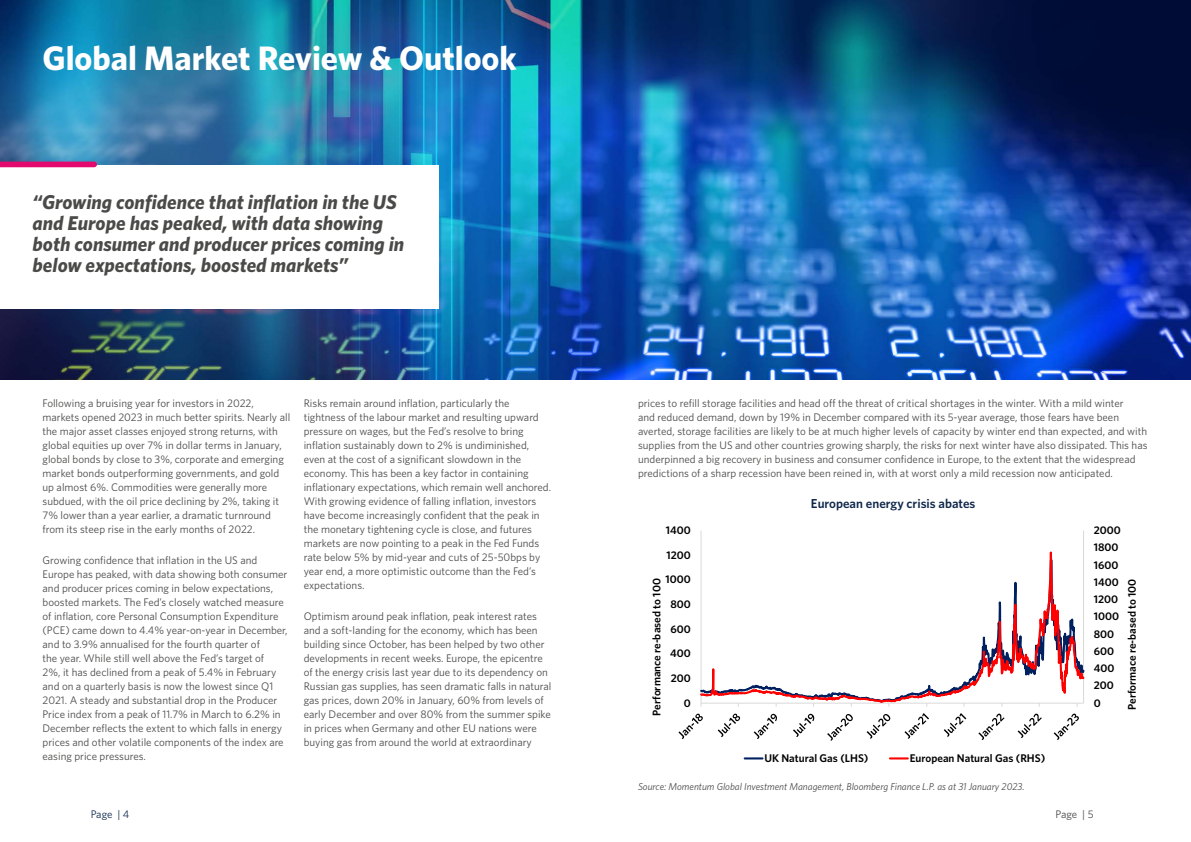
<style>
.page{position:relative;width:1191px;height:842px;background:#fff}
.page>*{position:absolute;margin:0;border:0;box-sizing:border-box;transform-origin:0 0}
.t1{font:700 34px "Whitney";color:#fff}
.t2{font:italic 700 20px/21px "Whitney";color:#4a4a49}
.t3{font:600 13px "Whitney";color:#10284c}
.t4{font:600 11.1px "Whitney";color:#000}
.t5{font:11px/14px "Whitney";color:#4a4a49}
.t6{font:11px "Whitney";color:#10284c}
.t7{font:italic 10px "Whitney";color:#4a4a49}
</style>
<div class="page">
<img style="left:0;top:0;width:1191px;height:380px">
<div style="left:0;top:166px;width:438px;height:143px;background:#fff"></div>
<svg style="left:0;top:162px;width:97px;height:5px"></svg>
<hr style="left:700px;top:531px;width:1px;height:172px;background:#d9d9d9">
<svg style="left:701px;top:530px;width:383px;height:174px"></svg>
<svg style="left:678px;top:714px;width:25px;height:25px"></svg>
<svg style="left:717px;top:714px;width:23px;height:23px"></svg>
<svg style="left:753px;top:714px;width:24px;height:25px"></svg>
<svg style="left:793px;top:714px;width:21px;height:23px"></svg>
<svg style="left:827px;top:714px;width:26px;height:27px"></svg>
<svg style="left:866px;top:714px;width:24px;height:25px"></svg>
<svg style="left:904px;top:713px;width:25px;height:26px"></svg>
<svg style="left:943px;top:713px;width:23px;height:24px"></svg>
<svg style="left:978px;top:714px;width:26px;height:26px"></svg>
<svg style="left:1017px;top:714px;width:24px;height:24px"></svg>
<svg style="left:1053px;top:714px;width:26px;height:26px"></svg>
<svg style="left:744px;top:757px;width:18px;height:2px"></svg>
<svg style="left:890px;top:757px;width:17px;height:2px"></svg>
<h1 class="t1" style="left:43px;top:35px;width:475px">Global Market Review &amp; Outlook</h1>
<h2 class="t2" style="left:33px;top:191px;width:373px">“Growing confidence that inflation in the US and Europe has peaked, with data showing both consumer and producer prices coming in below expectations, boosted markets”</h2>
<p class="t5" style="left:43px;top:396px;width:249px">Following a bruising year for investors in 2022, markets opened 2023 in much better spirits. Nearly all the major asset classes enjoyed strong returns, with global equities up over 7% in dollar terms in January, global bonds by close to 3%, corporate and emerging market bonds outperforming governments, and gold up almost 6%. Commodities were generally more subdued, with the oil price declining by 2%, taking it 7% lower than a year earlier, a dramatic turnround from its steep rise in the early months of 2022.</p>
<p class="t5" style="left:43px;top:553px;width:247px">Growing confidence that inflation in the US and Europe has peaked, with data showing both consumer and producer prices coming in below expectations, boosted markets. The Fed’s closely watched measure of inflation, core Personal Consumption Expenditure (PCE) came down to 4.4% year-on-year in December, and to 3.9% annualised for the fourth quarter of<br>the year. While still well above the Fed’s target of<br>2%, it has declined from a peak of 5.4% in February and on a quarterly basis is now the lowest since Q1<br>2021. A steady and substantial drop in the Producer Price index from a peak of 11.7% in March to 6.2% in December reflects the extent to which falls in energy prices and other volatile components of the index are easing price pressures.</p>
<p class="t5" style="left:304px;top:396px;width:249px">Risks remain around inflation, particularly the tightness of the labour market and resulting upward pressure on wages, but the Fed’s resolve to bring inflation sustainably down to 2% is undiminished, even at the cost of a significant slowdown in the economy. This has been a key factor in containing inflationary expectations, which remain well anchored.<br>With growing evidence of falling inflation, investors have become increasingly confident that the peak in the monetary tightening cycle is close, and futures markets are now pointing to a peak in the Fed Funds rate below 5% by mid-year and cuts of 25-50bps by year end, a more optimistic outcome than the Fed’s expectations.</p>
<p class="t5" style="left:304px;top:609px;width:249px">Optimism around peak inflation, peak interest rates and a soft-landing for the economy, which has been building since October, has been helped by two other developments in recent weeks. Europe, the epicentre of the energy crisis last year due to its dependency on Russian gas supplies, has seen dramatic falls in natural gas prices, down 20% in January, 60% from levels of early December and over 80% from the summer spike in prices when Germany and other EU nations were buying gas from around the world at extraordinary</p>
<p class="t5" style="left:638px;top:396px;width:511px">prices to refill storage facilities and head off the threat of critical shortages in the winter. With a mild winter<br>and reduced demand, down by 19% in December compared with its 5-year average, those fears have been averted, storage facilities are likely to be at much higher levels of capacity by winter end than expected, and with supplies from the US and other countries growing sharply, the risks for next winter have also dissipated. This has underpinned a big recovery in business and consumer confidence in Europe, to the extent that the widespread predictions of a sharp recession have been reined in, with at worst only a mild recession now anticipated.</p>
<p class="t4" style="left:666px;top:523px;width:26px">1400</p>
<p class="t4" style="left:666px;top:547px;width:26px">1200</p>
<p class="t4" style="left:665px;top:572px;width:27px">1000</p>
<p class="t4" style="left:649px;top:716px;width:139px;rotate:-90deg">Performance re-based to 100</p>
<p class="t4" style="left:670px;top:597px;width:22px">800</p>
<p class="t4" style="left:670px;top:621px;width:22px">600</p>
<p class="t4" style="left:670px;top:646px;width:22px">400</p>
<p class="t4" style="left:671px;top:671px;width:22px">200</p>
<p class="t4" style="left:684px;top:695px;width:8px">0</p>
<p class="t3" style="left:811px;top:495px;width:166px">European energy crisis abates</p>
<p class="t4" style="left:764px;top:751px;width:106px">UK Natural Gas (LHS)</p>
<p class="t4" style="left:909px;top:751px;width:137px">European Natural Gas (RHS)</p>
<p class="t7" style="left:638px;top:780px;width:388px">Source: Momentum Global Investment Management, Bloomberg Finance L.P. as at 31 January 2023.</p>
<p class="t4" style="left:1093px;top:523px;width:29px">2000</p>
<p class="t4" style="left:1093px;top:540px;width:26px">1800</p>
<p class="t4" style="left:1093px;top:557px;width:26px">1600</p>
<p class="t4" style="left:1093px;top:574px;width:26px">1400</p>
<p class="t4" style="left:1093px;top:592px;width:26px">1200</p>
<p class="t4" style="left:1093px;top:609px;width:27px">1000</p>
<p class="t4" style="left:1093px;top:626px;width:22px">800</p>
<p class="t4" style="left:1093px;top:643px;width:22px">600</p>
<p class="t4" style="left:1093px;top:661px;width:22px">400</p>
<p class="t4" style="left:1093px;top:678px;width:22px">200</p>
<p class="t4" style="left:1093px;top:695px;width:8px">0</p>
<p class="t4" style="left:1124px;top:710px;width:133px;rotate:-90deg">Performace re-based to 100</p>
<p class="t6" style="left:91px;top:807px;width:40px">Page | 4</p>
<p class="t5" style="left:1055px;top:807px;width:40px">Page | 5</p>
</div>
